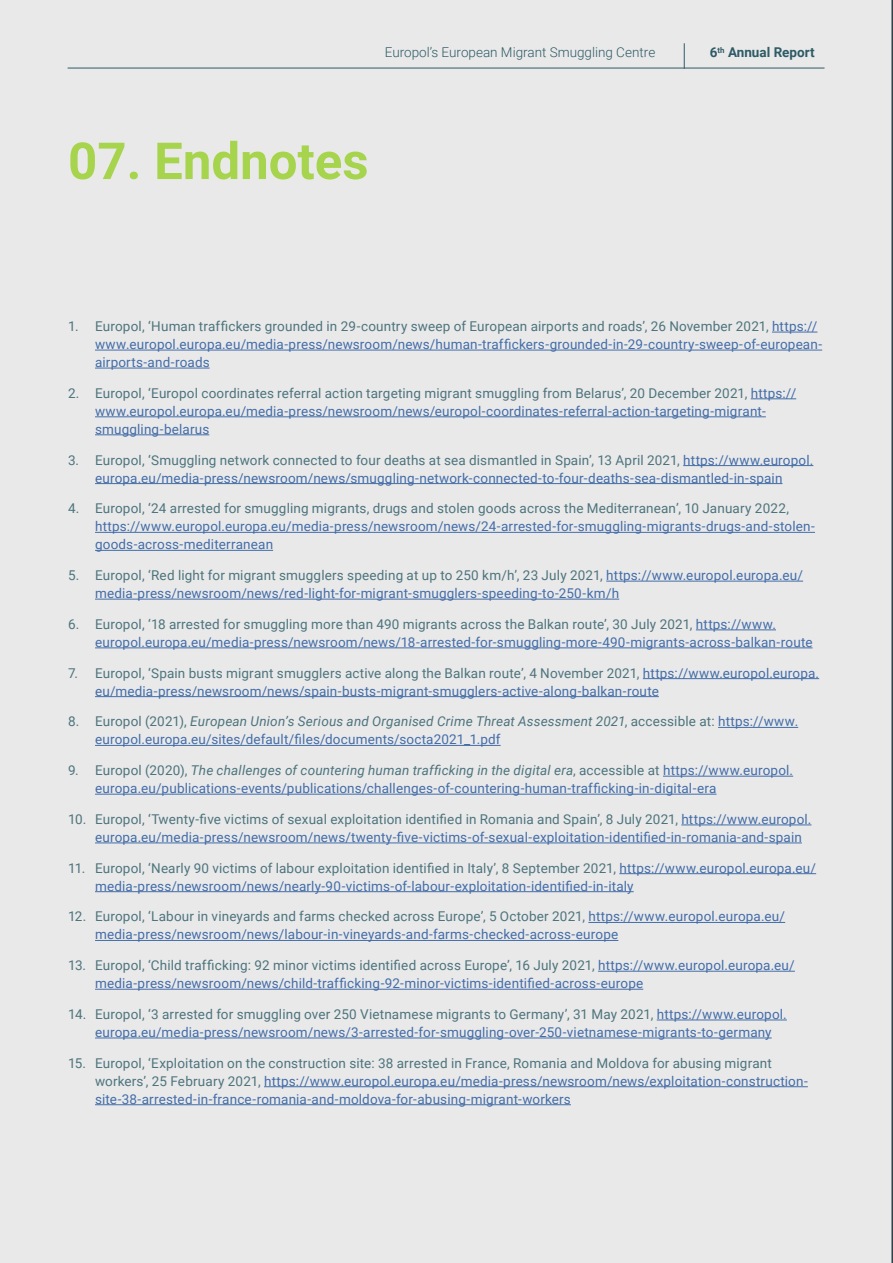
<style>
.page{position:relative;width:893px;height:1263px;background:#e9e9ea}
.page>*{position:absolute;margin:0;border:0;box-sizing:border-box;transform-origin:0 0}
.BODY{font:700 51px "Roboto";color:#a6d44c}
.t1{font:13.5px/18px "Roboto";letter-spacing:.01em;color:#436da8}
.t2{font:300 13.5px "Roboto";color:#2e5b65}
.t3{font:700 13.5px "Roboto";color:#2e5b65}
.s1{color:#4d747c}
.s2{font-style:italic;color:#4d747c}
</style>
<div class="page">
<hr style="left:772px;top:332px;width:45px;height:1px;background:#436da8">
<hr style="left:95px;top:350px;width:727px;height:1px;background:#436da8">
<hr style="left:95px;top:368px;width:115px;height:1px;background:#436da8">
<hr style="left:751px;top:398px;width:45px;height:1px;background:#436da8">
<hr style="left:95px;top:416px;width:671px;height:1px;background:#436da8">
<hr style="left:95px;top:434px;width:114px;height:1px;background:#436da8">
<hr style="left:683px;top:465px;width:130px;height:1px;background:#436da8">
<hr style="left:95px;top:483px;width:687px;height:1px;background:#436da8">
<hr style="left:95px;top:532px;width:720px;height:1px;background:#436da8">
<hr style="left:95px;top:550px;width:178px;height:1px;background:#436da8">
<hr style="left:606px;top:581px;width:197px;height:1px;background:#436da8">
<hr style="left:95px;top:599px;width:524px;height:1px;background:#436da8">
<hr style="left:696px;top:629px;width:80px;height:1px;background:#436da8">
<hr style="left:95px;top:647px;width:718px;height:1px;background:#436da8">
<hr style="left:643px;top:678px;width:176px;height:1px;background:#436da8">
<hr style="left:95px;top:696px;width:564px;height:1px;background:#436da8">
<hr style="left:718px;top:727px;width:80px;height:1px;background:#436da8">
<hr style="left:95px;top:745px;width:406px;height:1px;background:#436da8">
<hr style="left:663px;top:776px;width:130px;height:1px;background:#436da8">
<hr style="left:95px;top:794px;width:622px;height:1px;background:#436da8">
<hr style="left:681px;top:824px;width:130px;height:1px;background:#436da8">
<hr style="left:95px;top:842px;width:707px;height:1px;background:#436da8">
<hr style="left:619px;top:873px;width:197px;height:1px;background:#436da8">
<hr style="left:95px;top:891px;width:539px;height:1px;background:#436da8">
<hr style="left:588px;top:922px;width:197px;height:1px;background:#436da8">
<hr style="left:95px;top:940px;width:523px;height:1px;background:#436da8">
<hr style="left:598px;top:971px;width:197px;height:1px;background:#436da8">
<hr style="left:95px;top:989px;width:548px;height:1px;background:#436da8">
<hr style="left:657px;top:1020px;width:130px;height:1px;background:#436da8">
<hr style="left:95px;top:1038px;width:677px;height:1px;background:#436da8">
<hr style="left:264px;top:1086px;width:544px;height:1px;background:#436da8">
<hr style="left:95px;top:1104px;width:476px;height:1px;background:#436da8">
<hr style="left:68px;top:68px;width:756px;height:1px;background:#2e5b65">
<svg style="left:684px;top:43px;width:1px;height:26px"></svg>
<p class="t2" style="left:385px;top:42px;width:272px">Europol’s European Migrant Smuggling Centre</p>
<p class="t3" style="left:710px;top:43px;width:106px">6<sup>th</sup> Annual Report</p>
<p class="BODY" style="left:68px;top:125px;width:302px">07. Endnotes</p>
<p class="t1" style="left:95px;top:317px;width:729px;text-indent:-27px"><span class="s1">1. Europol, ‘Human traffickers grounded in 29-country sweep of European airports and roads’, 26 November 2021,</span> https:// www.europol.europa.eu/media-press/newsroom/news/human-traffickers-grounded-in-29-country-sweep-of-european&shy;airports-and-roads</p>
<p class="t1" style="left:95px;top:383px;width:703px;text-indent:-27px"><span class="s1">2. Europol, ‘Europol coordinates referral action targeting migrant smuggling from Belarus’, 20 December 2021,</span> https:// www.europol.europa.eu/media-press/newsroom/news/europol-coordinates-referral-action-targeting-migrant&shy;smuggling-belarus</p>
<p class="t1" style="left:68px;top:450px;width:747px;text-align:center"><span class="s1">3. Europol, ‘Smuggling network connected to four deaths at sea dismantled in Spain’, 13 April 2021,</span> https://www.europol. europa.eu/media-press/newsroom/news/smuggling-network-connected-to-four-deaths-sea-dismantled-in-spain</p>
<p class="t1" style="left:95px;top:499px;width:721px;text-indent:-27px"><span class="s1">4. Europol, ‘24 arrested for smuggling migrants, drugs and stolen goods across the Mediterranean’, 10 January 2022, </span>https://www.europol.europa.eu/media-press/newsroom/news/24-arrested-for-smuggling-migrants-drugs-and-stolen&shy;goods-across-mediterranean</p>
<p class="t1" style="left:95px;top:566px;width:709px;text-indent:-27px"><span class="s1">5. Europol, ‘Red light for migrant smugglers speeding at up to 250 km/h’, 23 July 2021,</span> https://www.europol.europa.eu/ media-press/newsroom/news/red-light-for-migrant-smugglers-speeding-to-250-km/h</p>
<p class="t1" style="left:95px;top:615px;width:719px;text-indent:-27px"><span class="s1">6. Europol, ‘18 arrested for smuggling more than 490 migrants across the Balkan route’, 30 July 2021,</span> https://www. europol.europa.eu/media-press/newsroom/news/18-arrested-for-smuggling-more-490-migrants-across-balkan-route</p>
<p class="t1" style="left:95px;top:663px;width:726px;text-indent:-27px"><span class="s1">7. Europol, ‘Spain busts migrant smugglers active along the Balkan route’, 4 November 2021,</span> https://www.europol.europa. eu/media-press/newsroom/news/spain-busts-migrant-smugglers-active-along-balkan-route</p>
<p class="t1" style="left:95px;top:712px;width:705px;text-indent:-27px"><span class="s1">8. Europol (2021),</span> <span class="s2">European Union’s Serious and Organised Crime Threat Assessment 2021</span><span class="s1">, accessible at:</span> https://www. europol.europa.eu/sites/default/files/documents/socta2021_1.pdf</p>
<p class="t1" style="left:95px;top:761px;width:700px;text-indent:-27px"><span class="s1">9. Europol (2020),</span> <span class="s2">The challenges of countering human trafficking in the digital era</span><span class="s1">, accessible at</span> https://www.europol. europa.eu/publications-events/publications/challenges-of-countering-human-trafficking-in-digital-era</p>
<p class="t1" style="left:95px;top:810px;width:718px;text-indent:-27px"><span class="s1">10. Europol, ‘Twenty-five victims of sexual exploitation identified in Romania and Spain’, 8 July 2021,</span> https://www.europol. europa.eu/media-press/newsroom/news/twenty-five-victims-of-sexual-exploitation-identified-in-romania-and-spain</p>
<p class="t1" style="left:95px;top:858px;width:723px;text-indent:-27px"><span class="s1">11. Europol, ‘Nearly 90 victims of labour exploitation identified in Italy’, 8 September 2021,</span> https://www.europol.europa.eu/ media-press/newsroom/news/nearly-90-victims-of-labour-exploitation-identified-in-italy</p>
<p class="t1" style="left:95px;top:907px;width:692px;text-indent:-27px"><span class="s1">12. Europol, ‘Labour in vineyards and farms checked across Europe’, 5 October 2021,</span> https://www.europol.europa.eu/ media-press/newsroom/news/labour-in-vineyards-and-farms-checked-across-europe</p>
<p class="t1" style="left:95px;top:956px;width:701px;text-indent:-27px"><span class="s1">13. Europol, ‘Child trafficking: 92 minor victims identified across Europe’, 16 July 2021,</span> https://www.europol.europa.eu/ media-press/newsroom/news/child-trafficking-92-minor-victims-identified-across-europe</p>
<p class="t1" style="left:95px;top:1005px;width:693px;text-indent:-27px"><span class="s1">14. Europol, ‘3 arrested for smuggling over 250 Vietnamese migrants to Germany’, 31 May 2021,</span> https://www.europol. europa.eu/media-press/newsroom/news/3-arrested-for-smuggling-over-250-vietnamese-migrants-to-germany</p>
<p class="t1" style="left:95px;top:1053px;width:714px;text-indent:-27px"><span class="s1">15. Europol, ‘Exploitation on the construction site: 38 arrested in France, Romania and Moldova for abusing migrant workers’, 25 February 2021,</span> https://www.europol.europa.eu/media-press/newsroom/news/exploitation-construction&shy;site-38-arrested-in-france-romania-and-moldova-for-abusing-migrant-workers</p>
</div>
